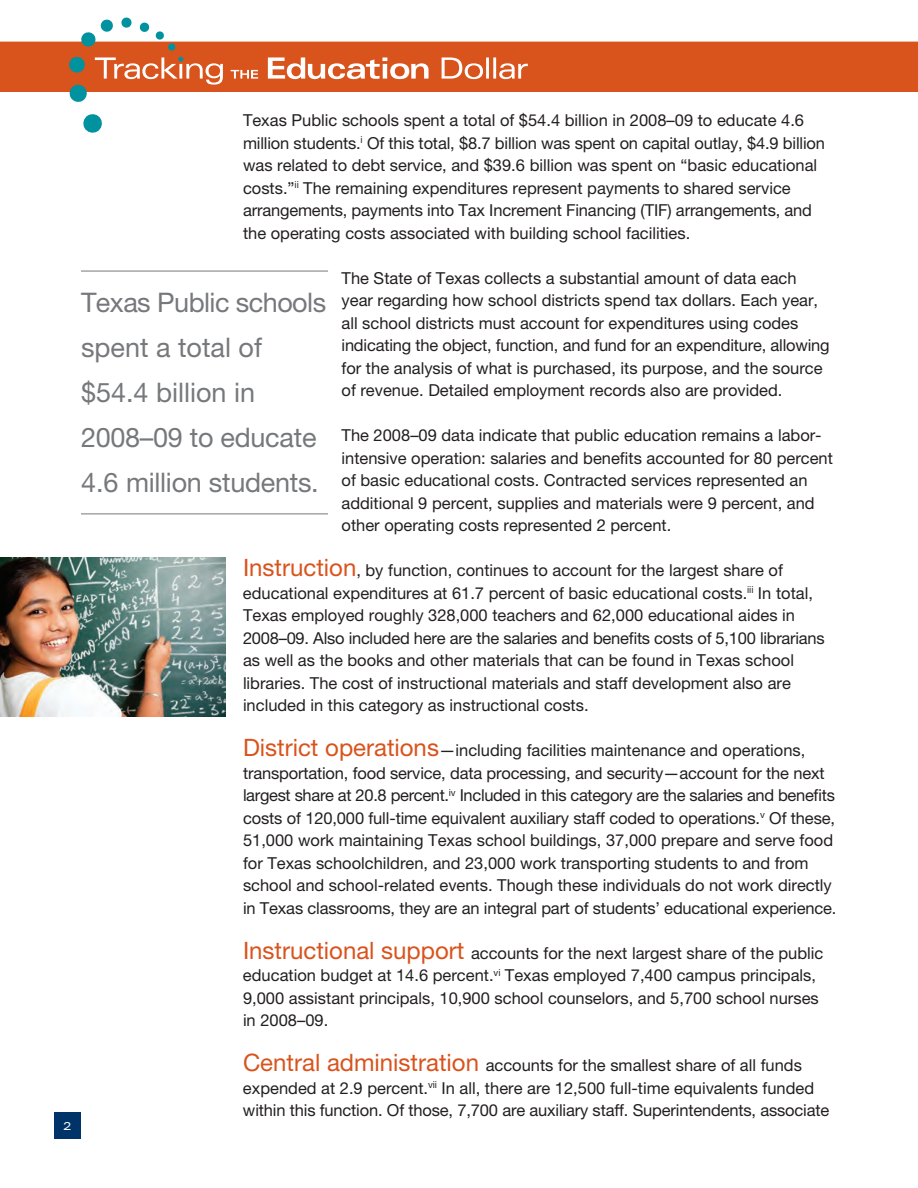
<style>
.page{position:relative;width:918px;height:1188px;background:#fff}
.page>*{position:absolute;margin:0;border:0;box-sizing:border-box;transform-origin:0 0}
.t1{font:27px/45px "Helvetica Neue";letter-spacing:-.01em;color:#76787b}
.t2{font:16.5px/22.5px "Helvetica Neue";color:#231f20}
.t3{font:expanded 11.25px "Univers";color:#fff}
.s1{font-size:24px;color:#d9531c}
</style>
<div class="page">
<div style="left:0;top:42px;width:918px;height:50px;background:#d9531c"></div>
<svg style="left:68px;top:17px;width:460px;height:85px"></svg>
<svg style="left:83px;top:114px;width:19px;height:19px"></svg>
<div style="left:54px;top:1113px;width:27px;height:26px;background:#003367"></div>
<hr style="left:81px;top:271px;width:247px;height:1px;background:#76787b">
<hr style="left:81px;top:514px;width:247px;height:1px;background:#76787b">
<img style="left:0;top:558px;width:225px;height:159px">
<p class="t3" style="left:63px;top:1120px;width:10px">2</p>
<p class="t2" style="left:243px;top:109px;width:584px">Texas Public schools spent a total of $54.4 billion in 2008–09 to educate 4.6 million students.<sup>i</sup> Of this total, $8.7 billion was spent on capital outlay, $4.9 billion was related to debt service, and $39.6 billion was spent on “basic educational costs.”<sup>ii</sup> The remaining expenditures represent payments to shared service arrangements, payments into Tax Increment Financing (TIF) arrangements, and the operating costs associated with building school facilities.</p>
<p class="t2" style="left:342px;top:267px;width:490px">The State of Texas collects a substantial amount of data each year regarding how school districts spend tax dollars. Each year, all school districts must account for expenditures using codes indicating the object, function, and fund for an expenditure, allowing for the analysis of what is purchased, its purpose, and the source of revenue. Detailed employment records also are provided.</p>
<p class="t2" style="left:342px;top:424px;width:493px">The 2008–09 data indicate that public education remains a labor&shy;intensive operation: salaries and benefits accounted for 80 percent of basic educational costs. Contracted services represented an additional 9 percent, supplies and materials were 9 percent, and other operating costs represented 2 percent.</p>
<p class="t2" style="left:243px;top:559px;width:583px"><span class="s1">Instruction</span>, by function, continues to account for the largest share of educational expenditures at 61.7 percent of basic educational costs.<sup>iii</sup> In total, Texas employed roughly 328,000 teachers and 62,000 educational aides in 2008–09. Also included here are the salaries and benefits costs of 5,100 librarians as well as the books and other materials that can be found in Texas school libraries. The cost of instructional materials and staff development also are included in this category as instructional costs.</p>
<p class="t2" style="left:243px;top:739px;width:595px"><span class="s1">District operations</span>—including facilities maintenance and operations, transportation, food service, data processing, and security—account for the next largest share at 20.8 percent.<sup>iv</sup> Included in this category are the salaries and benefits costs of 120,000 full-time equivalent auxiliary staff coded to operations.<sup>v</sup> Of these, 51,000 work maintaining Texas school buildings, 37,000 prepare and serve food for Texas schoolchildren, and 23,000 work transporting students to and from school and school-related events. Though these individuals do not work directly in Texas classrooms, they are an integral part of students’ educational experience.</p>
<p class="t2" style="left:243px;top:942px;width:582px"><span class="s1">Instructional support</span> accounts for the next largest share of the public education budget at 14.6 percent.<sup>vi</sup> Texas employed 7,400 campus principals, 9,000 assistant principals, 10,900 school counselors, and 5,700 school nurses in 2008–09.</p>
<p class="t2" style="left:243px;top:1054px;width:588px"><span class="s1">Central administration</span> accounts for the smallest share of all funds expended at 2.9 percent.<sup>vii</sup> In all, there are 12,500 full-time equivalents funded within this function. Of those, 7,700 are auxiliary staff. Superintendents, associate</p>
<h1 class="t1" style="left:81px;top:279px;width:247px">Texas Public schools spent a total of $54.4 billion in<br>2008–09 to educate<br>4.6 million students.</h1>
</div>
